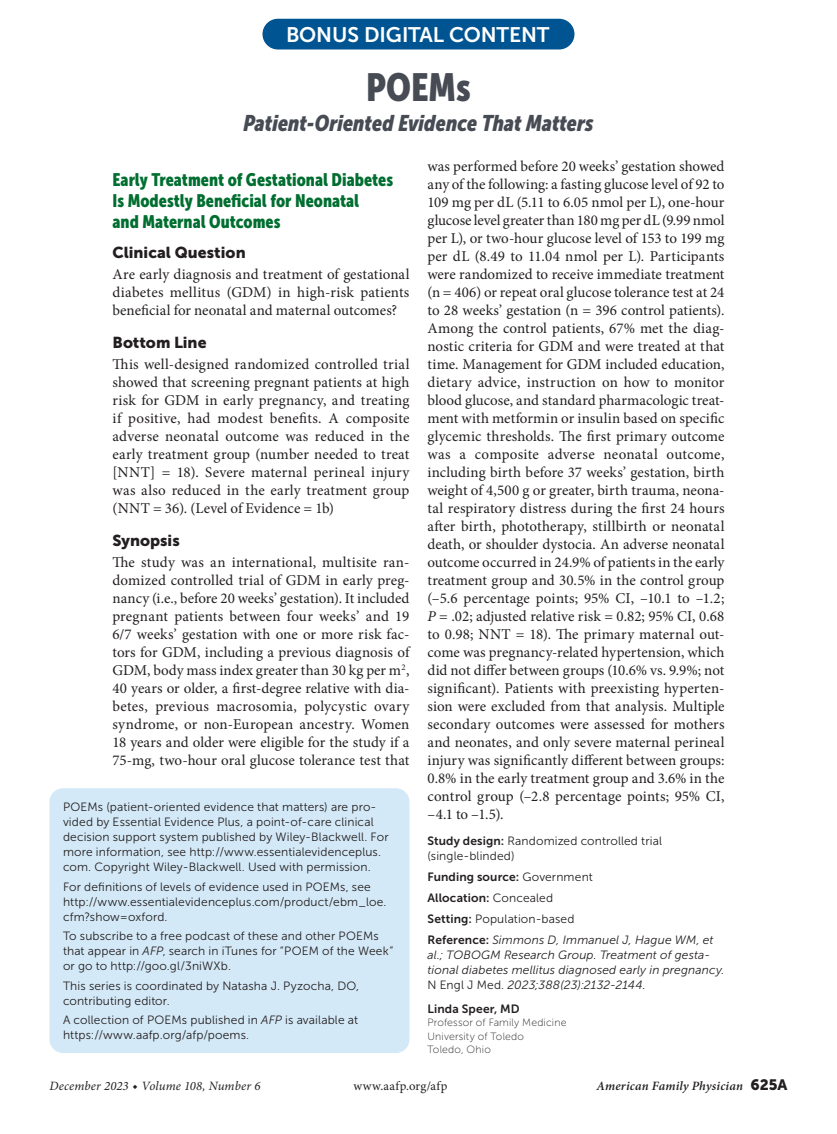
<style>
.page{position:relative;width:837px;height:1134px;background:#fff}
.page>*{position:absolute;margin:0;border:0;box-sizing:border-box;transform-origin:0 0}
.department_name{font:39px "Museo Sans Cond 900";color:#464b54}
.department_tagline{font:italic 22.5px "Museo Sans Cond 900";color:#464b54}
.digital_content{font:21px "Museo Sans 700";letter-spacing:-.005em;color:#fff}
.item_title{font:18px/21px "Museo Sans Cond 900";color:#006e30}
.head1{font:15.75px "Museo Sans 900";color:#231f20}
.body_noindent{font:15px/18px "Minion Pro";letter-spacing:.005em;color:#231f20;text-align:justify}
.t1{font:italic 12.75px "Minion Pro";letter-spacing:.01em;color:#231f20}
.t2{font:italic 600 12.75px "Minion Pro";letter-spacing:.015em;color:#231f20}
.t3{font:12.75px "Minion Pro";letter-spacing:.03em;color:#231f20}
.blurb{font:12px/15px "Museo Sans 300";letter-spacing:.01em;color:#231f20}
.poems_ref{font:italic 12px/15px "Museo Sans 300";letter-spacing:.01em;color:#231f20}
.poems_ref-2{font:12px/15px "Museo Sans 300";letter-spacing:.01em;color:#231f20}
.poems_ref-3{font:12px "Museo Sans 700";letter-spacing:.01em;color:#231f20}
.byline_after{font:12px "Museo Sans 700";letter-spacing:.015em;color:#231f20}
.byline_after_affil{font:10.5px/13.5px "Museo Sans 100";letter-spacing:.02em;color:#231f20}
.s1{font-style:italic}
.s2{font-family:"Museo Sans 700"}
.s3{font-family:"Museo Sans 300"}
.s4{font-family:"Museo Sans 700";font-style:normal}
.s5{font-style:normal}
.s6{font-family:"Museo Sans 900";font-weight:400;font-style:normal;font-size:15px}
</style>
<div class="page">
<div style="left:50px;top:788px;width:360px;height:265px;background:#d4e9f7;border-radius:14px"></div>
<div style="left:262px;top:19px;width:312px;height:30px;background:#005492;border-radius:15px"></div>
<p class="digital_content" style="left:286px;top:23px;width:265px">BONUS DIGITAL CONTENT</p>
<p class="department_name" style="left:366px;top:65px;width:106px">POEMs</p>
<p class="department_tagline" style="left:243px;top:111px;width:352px">Patient-Oriented Evidence That Matters</p>
<p class="item_title" style="left:112px;top:169px;width:282px">Early Treatment of Gestational Diabetes<br>Is Modestly Beneficial for Neonatal<br>and Maternal Outcomes</p>
<p class="head1" style="left:112px;top:244px;width:135px">Clinical Question</p>
<p class="body_noindent" style="left:112px;top:265px;width:299px">Are early diagnosis and treatment of gestational diabetes mellitus (GDM) in high-risk patients beneficial for neonatal and maternal outcomes?</p>
<p class="head1" style="left:112px;top:334px;width:96px">Bottom Line</p>
<p class="body_noindent" style="left:112px;top:355px;width:299px">This well-designed randomized controlled trial showed that screening pregnant patients at high risk for GDM in early pregnancy, and treating if positive, had modest benefits. A composite adverse neonatal outcome was reduced in the early treatment group (number needed to treat [NNT] = 18). Severe maternal perineal injury was also reduced in the early treatment group (NNT = 36). (Level of Evidence = 1b)</p>
<p class="head1" style="left:112px;top:532px;width:69px">Synopsis</p>
<p class="body_noindent" style="left:112px;top:553px;width:299px">The study was an international, multisite ran&shy;domized controlled trial of GDM in early preg&shy;nancy (i.e., before 20 weeks’ gestation). It included pregnant patients between four weeks’ and 19<br>6/7 weeks’ gestation with one or more risk fac&shy;tors for GDM, including a previous diagnosis of GDM, body mass index greater than 30 kg per m<sup>2</sup>, 40 years or older, a first-degree relative with dia&shy;betes, previous macrosomia, polycystic ovary syndrome, or non-European ancestry. Women 18 years and older were eligible for the study if a 75-mg, two-hour oral glucose tolerance test that</p>
<p class="blurb" style="left:63px;top:800px;width:327px">POEMs (patient-oriented evidence that matters) are pro&shy;vided by Essential Evidence Plus, a point-of-care clinical decision support system published by Wiley-Blackwell. For more information, see http://www.essentialevidenceplus. com. Copyright Wiley-Blackwell. Used with permission.</p>
<p class="blurb" style="left:63px;top:879px;width:325px">For definitions of levels of evidence used in POEMs, see http://www.essentialevidenceplus.com/product/ebm_loe. cfm?show=oxford.</p>
<p class="blurb" style="left:63px;top:929px;width:332px">To subscribe to a free podcast of these and other POEMs that appear in <span class="s1">AFP</span>, search in iTunes for “POEM of the Week” or go to http://goo.gl/3niWXb.</p>
<p class="blurb" style="left:63px;top:978px;width:298px">This series is coordinated by Natasha J. Pyzocha, DO, contributing editor.</p>
<p class="blurb" style="left:63px;top:1013px;width:297px">A collection of POEMs published in <span class="s1">AFP</span> is available at https://www.aafp.org/afp/poems.</p>
<p class="body_noindent" style="left:428px;top:157px;width:299px">was performed before 20 weeks’ gestation showed any of the following: a fasting glucose level of 92 to 109 mg per dL (5.11 to 6.05 nmol per L), one-hour glucose level greater than 180 mg per dL (9.99 nmol per L), or two-hour glucose level of 153 to 199 mg per dL (8.49 to 11.04 nmol per L). Participants were randomized to receive immediate treatment (n = 406) or repeat oral glucose tolerance test at 24 to 28 weeks’ gestation (n = 396 control patients).<br>Among the control patients, 67% met the diag&shy;nostic criteria for GDM and were treated at that time. Management for GDM included education, dietary advice, instruction on how to monitor blood glucose, and standard pharmacologic treat&shy;ment with metformin or insulin based on specific glycemic thresholds. The first primary outcome was a composite adverse neonatal outcome, including birth before 37 weeks’ gestation, birth weight of 4,500 g or greater, birth trauma, neona&shy;tal respiratory distress during the first 24 hours after birth, phototherapy, stillbirth or neonatal death, or shoulder dystocia. An adverse neonatal outcome occurred in 24.9% of patients in the early treatment group and 30.5% in the control group (–5.6 percentage points; 95% CI, –10.1 to –1.2; <span class="s1">P</span> = .02; adjusted relative risk = 0.82; 95% CI, 0.68 to 0.98; NNT = 18). The primary maternal out&shy;come was pregnancy-related hypertension, which did not differ between groups (10.6% vs. 9.9%; not significant). Patients with preexisting hyperten&shy;sion were excluded from that analysis. Multiple secondary outcomes were assessed for mothers and neonates, and only severe maternal perineal injury was significantly different between groups:<br>0.8% in the early treatment group and 3.6% in the control group (–2.8 percentage points; 95% CI, –4.1 to –1.5).</p>
<p class="poems_ref-2" style="left:428px;top:833px;width:236px"><span class="s2">Study design:</span> Randomized controlled trial (single-blinded)</p>
<p class="poems_ref-3" style="left:428px;top:870px;width:167px">Funding source: <span class="s3">Government</span></p>
<p class="poems_ref-3" style="left:428px;top:891px;width:127px">Allocation: <span class="s3">Concealed</span></p>
<p class="poems_ref-2" style="left:428px;top:911px;width:149px"><span class="s2">Setting:</span> Population-based</p>
<p class="poems_ref" style="left:428px;top:932px;width:299px"><span class="s4">Reference:</span> Simmons D, Immanuel J, Hague WM, et al.; TOBOGM Research Group. Treatment of gesta&shy;tional diabetes mellitus diagnosed early in pregnancy.<br><span class="s5">N Engl J Med.</span> 2023;388(23):2132-2144.</p>
<p class="byline_after" style="left:428px;top:1002px;width:94px">Linda Speer, MD</p>
<p class="byline_after_affil" style="left:428px;top:1016px;width:141px">Professor of Family Medicine<br>University of Toledo<br>Toledo, Ohio</p>
<p class="t1" style="left:50px;top:1078px;width:212px">December 2023 ◆ Volume 108, Number 6</p>
<p class="t3" style="left:353px;top:1078px;width:96px">www.aafp.org/afp</p>
<p class="t2" style="left:596px;top:1077px;width:193px">American Family Physician <span class="s6">625A</span></p>
</div>
